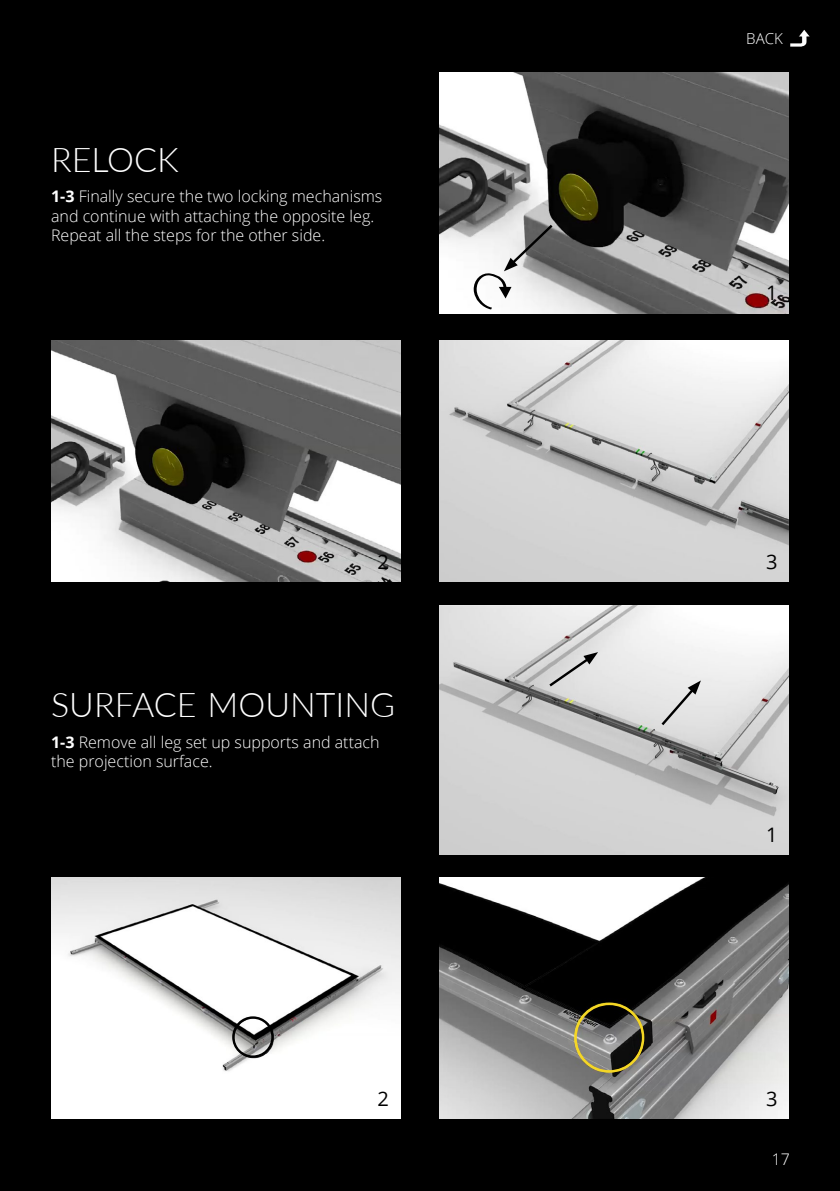
<style>
.page{position:relative;width:840px;height:1191px;background:#fff}
.page>*{position:absolute;margin:0;border:0;box-sizing:border-box;transform-origin:0 0}
.t1{font:300 34px "Lato";color:#fff}
.t2{font:20px "Open Sans";color:#000}
.t3{font:300 16px/19.2px "Open Sans";color:#fff}
.t4{font:300 15px "Open Sans";color:#fff}
.s1{font-weight:700}
</style>
<div class="page">
<div style="left:0;top:0;width:839px;height:1191px;background:#000"></div>
<img style="left:439px;top:341px;width:349px;height:240px">
<img style="left:439px;top:605px;width:349px;height:249px">
<svg style="left:658px;top:680px;width:42px;height:48px;background:#d0d0d0"></svg>
<svg style="left:546px;top:652px;width:51px;height:37px;background:#c5c5c5"></svg>
<img style="left:439px;top:72px;width:349px;height:241px">
<svg style="left:458px;top:222px;width:96px;height:91px"></svg>
<img style="left:51px;top:341px;width:349px;height:240px">
<img style="left:51px;top:878px;width:349px;height:241px">
<div style="left:232px;top:1016px;width:41px;height:41px;border:2px solid #000;border-radius:50%"></div>
<img style="left:439px;top:878px;width:349px;height:241px">
<div style="left:574px;top:1002px;width:70px;height:70px;border:2px solid #f5d624;border-radius:50%"></div>
<img style="left:787px;top:28px;width:24px;height:20px">
<h1 class="t1" style="left:51px;top:136px;width:129px">RELOCK</h1>
<p class="t3" style="left:51px;top:186px;width:332px"><span class="s1">1-3</span> Finally secure the two locking mechanisms and continue with attaching the opposite leg.<br>Repeat all the steps for the other side.</p>
<p class="t2" style="left:377px;top:547px;width:13px">2</p>
<h1 class="t1" style="left:51px;top:681px;width:345px">SURFACE MOUNTING</h1>
<p class="t3" style="left:51px;top:731px;width:330px"><span class="s1">1-3</span> Remove all leg set up supports and attach the projection surface.</p>
<p class="t4" style="left:745px;top:28px;width:38px">BACK</p>
<p class="t2" style="left:765px;top:279px;width:13px">1</p>
<p class="t2" style="left:765px;top:547px;width:13px">3</p>
<p class="t2" style="left:765px;top:820px;width:13px">1</p>
<p class="t2" style="left:377px;top:1085px;width:13px">2</p>
<p class="t2" style="left:765px;top:1085px;width:13px">3</p>
<p class="t3" style="left:771px;top:1149px;width:20px">17</p>
</div>
